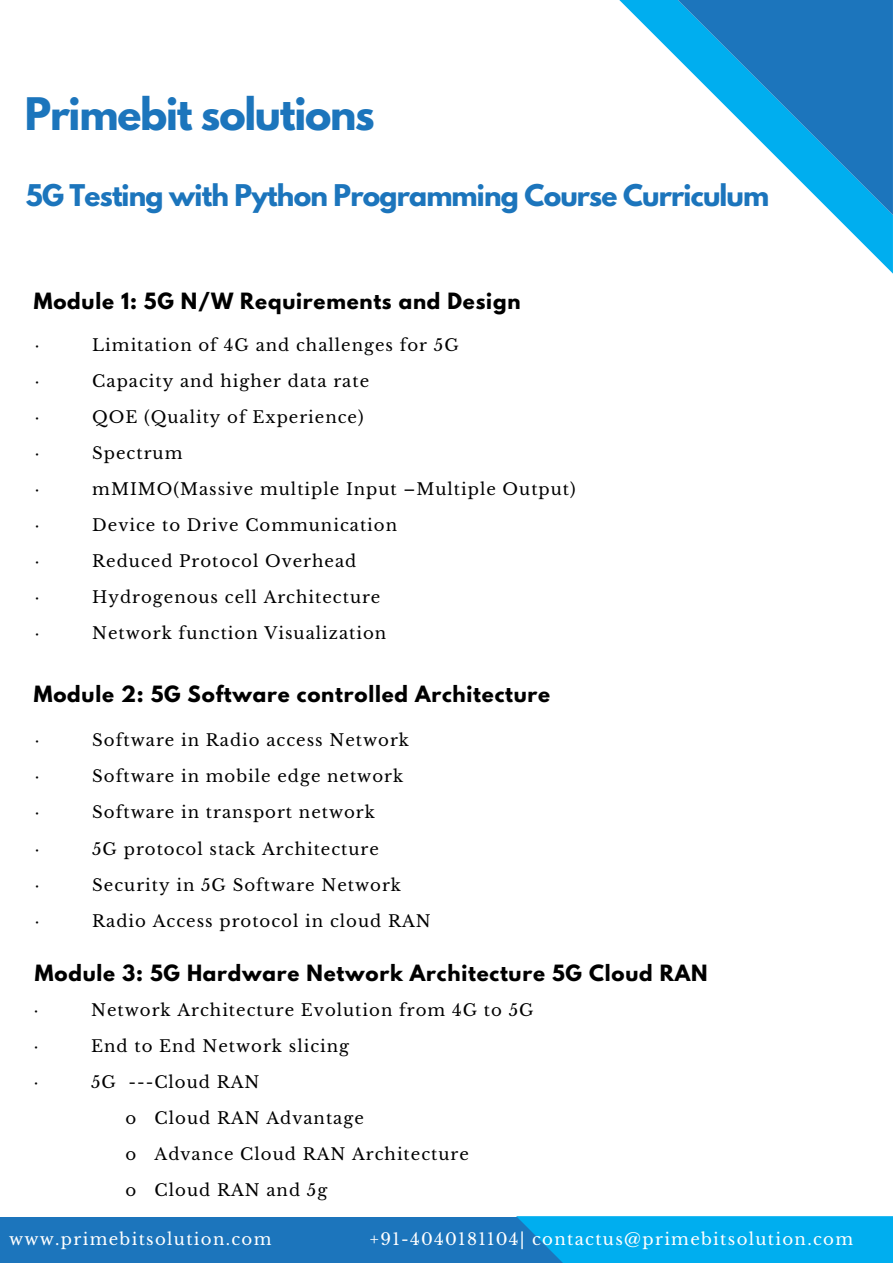
<style>
.page{position:relative;width:893px;height:1263px;background:#fff}
.page>*{position:absolute;margin:0;border:0;box-sizing:border-box;transform-origin:0 0}
.t1{font:700 39.75px "League Spartan";letter-spacing:-.03em;color:#1c75bc}
.t2{font:700 26.55px "League Spartan";letter-spacing:-.03em;color:#1c75bc}
.t3{font:700 19.8px "League Spartan";letter-spacing:.04em;color:#000}
.t4{font:16.5px/36px "Libre Baskerville";letter-spacing:.06em;color:#000}
.t5{font:16.5px "Libre Baskerville";letter-spacing:-.255em;color:#fff}
.t6{font:16.5px "Libre Baskerville";letter-spacing:.08em;color:#fff}
.t7{font:16.5px "Libre Baskerville";letter-spacing:-.315em;color:#fff}
.t8{font:16.5px "Libre Baskerville";letter-spacing:-.14em;color:#fff}
</style>
<div class="page">
<svg style="left:619px;top:0;width:274px;height:274px"></svg>
<svg style="left:678px;top:0;width:215px;height:215px"></svg>
<div style="left:0;top:1217px;width:754px;height:46px;background:#1c75bc"></div>
<svg style="left:516px;top:1216px;width:377px;height:47px;background:#02aaeb"></svg>
<h1 class="t1" style="left:25px;top:95px;width:351px">Primebit solutions</h1>
<h2 class="t2" style="left:26px;top:182px;width:745px">5G Testing with Python Programming Course Curriculum</h2>
<p class="t3" style="left:34px;top:291px;width:488px">Module 1: 5G N/W Requirements and Design</p>
<p class="t4" style="left:35px;top:327px;width:6px">·</p>
<p class="t4" style="left:92px;top:327px;width:368px">Limitation of 4G and challenges for 5G</p>
<p class="t4" style="left:35px;top:363px;width:6px">·</p>
<p class="t4" style="left:92px;top:363px;width:278px">Capacity and higher data rate</p>
<p class="t4" style="left:35px;top:399px;width:6px">·</p>
<p class="t4" style="left:92px;top:399px;width:273px">QOE (Quality of Experience)</p>
<p class="t4" style="left:35px;top:435px;width:6px">·</p>
<p class="t4" style="left:92px;top:435px;width:92px">Spectrum</p>
<p class="t4" style="left:35px;top:471px;width:6px">·</p>
<p class="t4" style="left:92px;top:471px;width:485px">mMIMO(Massive multiple Input –Multiple Output)</p>
<p class="t4" style="left:35px;top:507px;width:6px">·</p>
<p class="t4" style="left:92px;top:507px;width:306px">Device to Drive Communication</p>
<p class="t4" style="left:35px;top:544px;width:6px">·</p>
<p class="t4" style="left:92px;top:544px;width:266px">Reduced Protocol Overhead</p>
<p class="t4" style="left:35px;top:580px;width:6px">·</p>
<p class="t4" style="left:92px;top:580px;width:290px">Hydrogenous cell Architecture</p>
<p class="t4" style="left:35px;top:616px;width:6px">·</p>
<p class="t4" style="left:92px;top:616px;width:296px">Network function Visualization</p>
<p class="t3" style="left:34px;top:684px;width:518px">Module 2: 5G Software controlled Architecture</p>
<p class="t4" style="left:35px;top:723px;width:6px">·</p>
<p class="t4" style="left:92px;top:723px;width:318px">Software in Radio access Network</p>
<p class="t4" style="left:35px;top:759px;width:6px">·</p>
<p class="t4" style="left:92px;top:759px;width:312px">Software in mobile edge network</p>
<p class="t4" style="left:35px;top:795px;width:6px">·</p>
<p class="t4" style="left:92px;top:795px;width:284px">Software in transport network</p>
<p class="t4" style="left:35px;top:831px;width:6px">·</p>
<p class="t4" style="left:92px;top:831px;width:288px">5G protocol stack Architecture</p>
<p class="t4" style="left:35px;top:867px;width:6px">·</p>
<p class="t4" style="left:92px;top:867px;width:310px">Security in 5G Software Network</p>
<p class="t4" style="left:35px;top:903px;width:6px">·</p>
<p class="t4" style="left:92px;top:903px;width:340px">Radio Access protocol in cloud RAN</p>
<p class="t3" style="left:35px;top:963px;width:674px">Module 3: 5G Hardware Network Architecture 5G Cloud RAN</p>
<p class="t4" style="left:34px;top:992px;width:6px">·</p>
<p class="t4" style="left:91px;top:992px;width:444px">Network Architecture Evolution from 4G to 5G</p>
<p class="t4" style="left:34px;top:1028px;width:6px">·</p>
<p class="t4" style="left:91px;top:1028px;width:259px">End to End Network slicing</p>
<p class="t4" style="left:34px;top:1064px;width:6px">·</p>
<p class="t4" style="left:126px;top:1064px;width:345px;text-indent:-34px">5G ---Cloud RAN<br>o Cloud RAN Advantage<br>o Advance Cloud RAN Architecture o Cloud RAN and 5g</p>
<p class="t7" style="left:9px;top:1230px;width:280px">w ww ww .wp.rpi rmi me beibt si tosloultui ot ino.nc .ocmo m</p>
<p class="t5" style="left:370px;top:1230px;width:500px">+ 9+19- 14-0440041081181 10140| 4c| ocnotnatcat cutsu@s @p rpi rmi me beibt si tosloultui ot ino.nc .ocmo m</p>
<p class="t8" style="left:11px;top:1230px;width:16px">w</p>
<p class="t6" style="left:58px;top:1230px;width:218px">.primebitsolution.com</p>
<p class="t6" style="left:372px;top:1230px;width:485px">+91-4040181104| contactus@primebitsolution.com</p>
</div>
